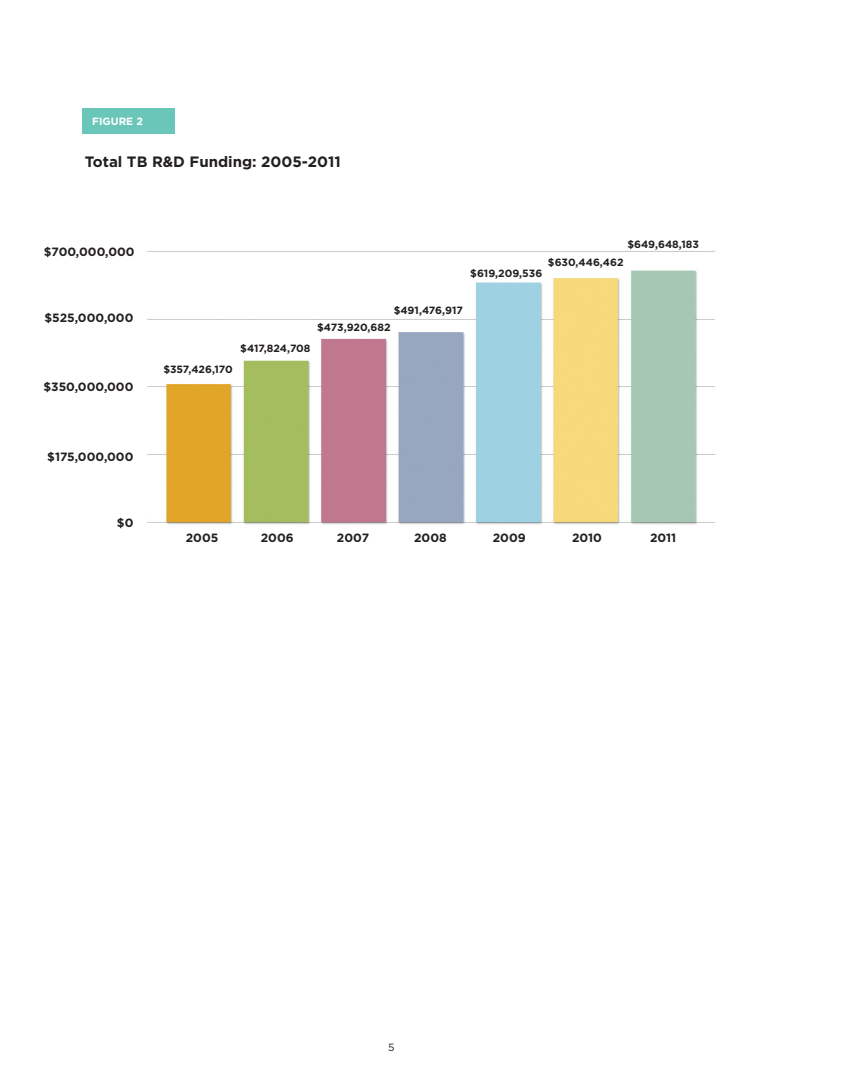
<style>
.page{position:relative;width:864px;height:1080px;background:#fff}
.page>*{position:absolute;margin:0;border:0;box-sizing:border-box;transform-origin:0 0}
.t1{font:700 15px "Gotham";color:#231f20}
.t2{font:700 12px "Gotham";color:#231f20}
.t3{font:700 10.5px "Gotham";color:#231f20}
.t4{font:700 10.5px "Gotham";color:#fff}
.t5{font:10.5px "Gotham";color:#231f20}
</style>
<div class="page">
<img style="left:147px;top:251px;width:568px;height:274px">
<div style="left:82px;top:108px;width:93px;height:26px;background:#6ac6b8"></div>
<p class="t4" style="left:92px;top:115px;width:52px">Figure 2</p>
<h1 class="t1" style="left:85px;top:153px;width:258px">Total TB R&amp;D Funding: 2005-2011</h1>
<p class="t2" style="left:44px;top:245px;width:92px">$700,000,000</p>
<p class="t2" style="left:45px;top:311px;width:90px">$525,000,000</p>
<p class="t2" style="left:44px;top:380px;width:91px">$350,000,000</p>
<p class="t2" style="left:47px;top:449px;width:88px">$175,000,000</p>
<p class="t2" style="left:117px;top:516px;width:18px">$0</p>
<p class="t3" style="left:627px;top:238px;width:73px">$649,648,183</p>
<p class="t3" style="left:548px;top:256px;width:77px">$630,446,462</p>
<p class="t3" style="left:470px;top:267px;width:73px">$619,209,536</p>
<p class="t3" style="left:163px;top:364px;width:71px">$357,426,170</p>
<p class="t3" style="left:394px;top:304px;width:71px">$491,476,917</p>
<p class="t3" style="left:317px;top:321px;width:75px">$473,920,682</p>
<p class="t3" style="left:240px;top:342px;width:72px">$417,824,708</p>
<p class="t2" style="left:186px;top:531px;width:34px">2005</p>
<p class="t2" style="left:261px;top:531px;width:34px">2006</p>
<p class="t2" style="left:337px;top:531px;width:34px">2007</p>
<p class="t2" style="left:414px;top:531px;width:34px">2008</p>
<p class="t2" style="left:572px;top:531px;width:32px">2010</p>
<p class="t2" style="left:493px;top:531px;width:34px">2009</p>
<p class="t2" style="left:650px;top:531px;width:28px">2011</p>
<p class="t5" style="left:388px;top:1042px;width:8px">5</p>
</div>
